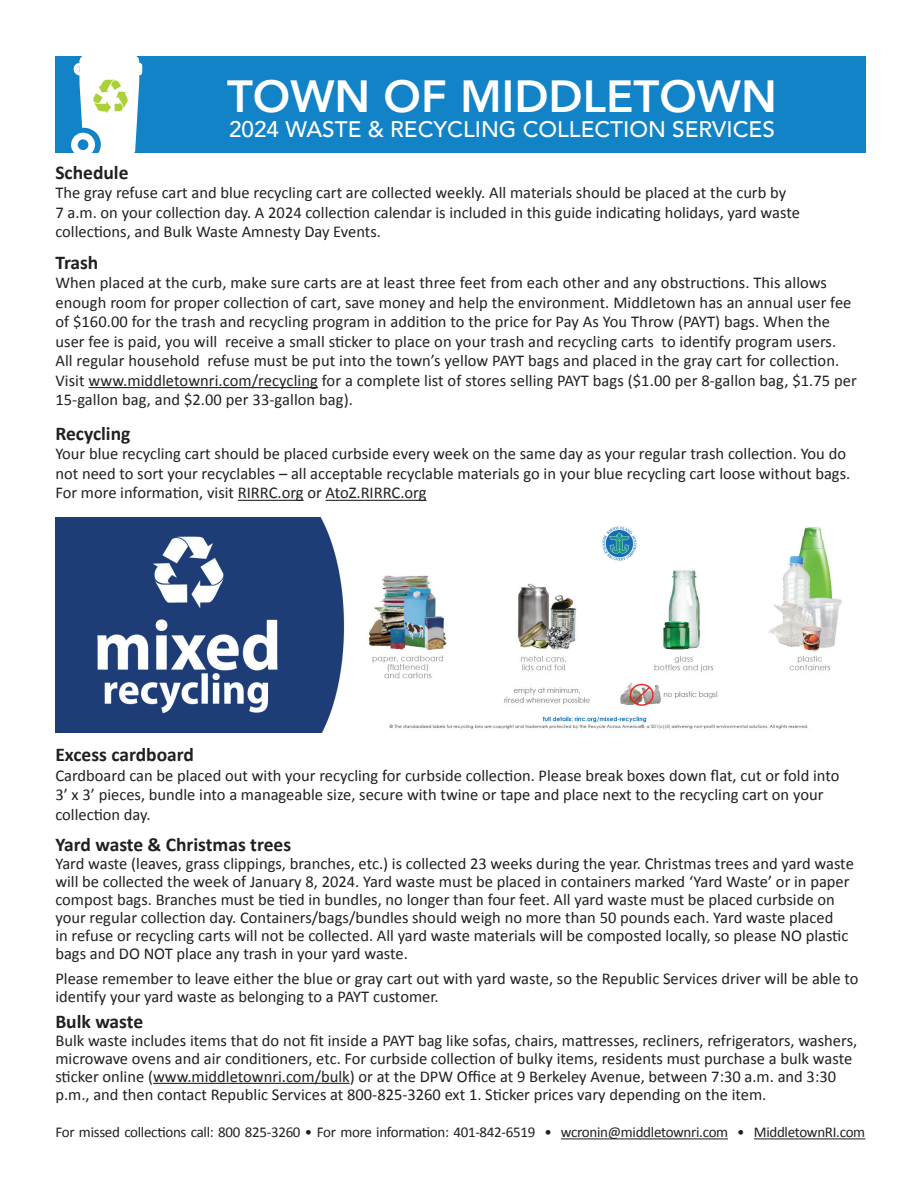
<style>
.page{position:relative;width:918px;height:1188px;background:#fff}
.page>*{position:absolute;margin:0;border:0;box-sizing:border-box;transform-origin:0 0}
.t1{font:800 45px "Avenir";color:#fff}
.t2{font:500 22.5px "Avenir";color:#fff}
.t3{font:700 19.5px "Calibri";color:#231f20}
.t4{font:16.5px/19.5px "Calibri";color:#231f20}
.t5{font:15px "Calibri";letter-spacing:-.02em;color:#231f20}
</style>
<div class="page">
<hr style="left:89px;top:387px;width:229px;height:1px;background:#231f20">
<hr style="left:238px;top:500px;width:66px;height:1px;background:#231f20">
<hr style="left:326px;top:500px;width:101px;height:1px;background:#231f20">
<div style="left:55px;top:56px;width:810px;height:97px;background:#1283c6"></div>
<svg style="left:71px;top:56px;width:71px;height:97px"></svg>
<img style="left:93px;top:79px;width:34px;height:33px">
<hr style="left:561px;top:1138px;width:167px;height:1px;background:#231f20">
<hr style="left:754px;top:1138px;width:111px;height:1px;background:#231f20">
<hr style="left:153px;top:1083px;width:197px;height:1px;background:#231f20">
<img style="left:55px;top:517px;width:787px;height:216px">
<h1 class="t1" style="left:227px;top:61px;width:551px">TOWN OF MIDDLETOWN</h1>
<h2 class="t2" style="left:229px;top:110px;width:547px">2024 WASTE &amp; RECYCLING COLLECTION SERVICES</h2>
<p class="t3" style="left:55px;top:160px;width:75px">Schedule</p>
<p class="t4" style="left:55px;top:183px;width:746px">The gray refuse cart and blue recycling cart are collected weekly. All materials should be placed at the curb by<br>7 a.m. on your collection day. A 2024 collection calendar is included in this guide indicating holidays, yard waste collections, and Bulk Waste Amnesty Day Events.</p>
<p class="t3" style="left:55px;top:250px;width:45px">Trash</p>
<p class="t4" style="left:55px;top:273px;width:803px">When placed at the curb, make sure carts are at least three feet from each other and any obstructions. This allows enough room for proper collection of cart, save money and help the environment. Middletown has an annual user fee of $160.00 for the trash and recycling program in addition to the price for Pay As You Throw (PAYT) bags. When the user fee is paid, you will receive a small sticker to place on your trash and recycling carts to identify program users.<br>All regular household refuse must be put into the town’s yellow PAYT bags and placed in the gray cart for collection.<br>Visit www.middletownri.com/recycling for a complete list of stores selling PAYT bags ($1.00 per 8-gallon bag, $1.75 per 15-gallon bag, and $2.00 per 33-gallon bag).</p>
<p class="t3" style="left:55px;top:421px;width:77px">Recycling</p>
<p class="t4" style="left:55px;top:444px;width:796px">Your blue recycling cart should be placed curbside every week on the same day as your regular trash collection. You do not need to sort your recyclables – all acceptable recyclable materials go in your blue recycling cart loose without bags.<br>For more information, visit RIRRC.org or AtoZ.RIRRC.org</p>
<p class="t3" style="left:55px;top:742px;width:140px">Excess cardboard</p>
<p class="t4" style="left:55px;top:766px;width:786px">Cardboard can be placed out with your recycling for curbside collection. Please break boxes down flat, cut or fold into<br>3’ x 3’ pieces, bundle into a manageable size, secure with twine or tape and place next to the recycling cart on your collection day.</p>
<p class="t3" style="left:55px;top:832px;width:237px">Yard waste &amp; Christmas trees</p>
<p class="t4" style="left:55px;top:855px;width:800px;line-height:18px">Yard waste (leaves, grass clippings, branches, etc.) is collected 23 weeks during the year. Christmas trees and yard waste will be collected the week of January 8, 2024. Yard waste must be placed in containers marked ‘Yard Waste’ or in paper compost bags. Branches must be tied in bundles, no longer than four feet. All yard waste must be placed curbside on your regular collection day. Containers/bags/bundles should weigh no more than 50 pounds each. Yard waste placed<br>in refuse or recycling carts will not be collected. All yard waste materials will be composted locally, so please NO plastic bags and DO NOT place any trash in your yard waste.</p>
<p class="t4" style="left:55px;top:970px;width:805px;line-height:18px">Please remember to leave either the blue or gray cart out with yard waste, so the Republic Services driver will be able to identify your yard waste as belonging to a PAYT customer.</p>
<p class="t3" style="left:55px;top:1009px;width:89px">Bulk waste</p>
<p class="t4" style="left:55px;top:1031px;width:803px;line-height:18px">Bulk waste includes items that do not fit inside a PAYT bag like sofas, chairs, mattresses, recliners, refrigerators, washers, microwave ovens and air conditioners, etc. For curbside collection of bulky items, residents must purchase a bulk waste sticker online (www.middletownri.com/bulk) or at the DPW Office at 9 Berkeley Avenue, between 7:30 a.m. and 3:30 p.m., and then contact Republic Services at 800-825-3260 ext 1. Sticker prices vary depending on the item.</p>
<p class="t5" style="left:55px;top:1123px;width:811px">For missed collections call: 800 825-3260 • For more information: 401-842-6519 • wcronin@middletownri.com • MiddletownRI.com</p>
</div>
